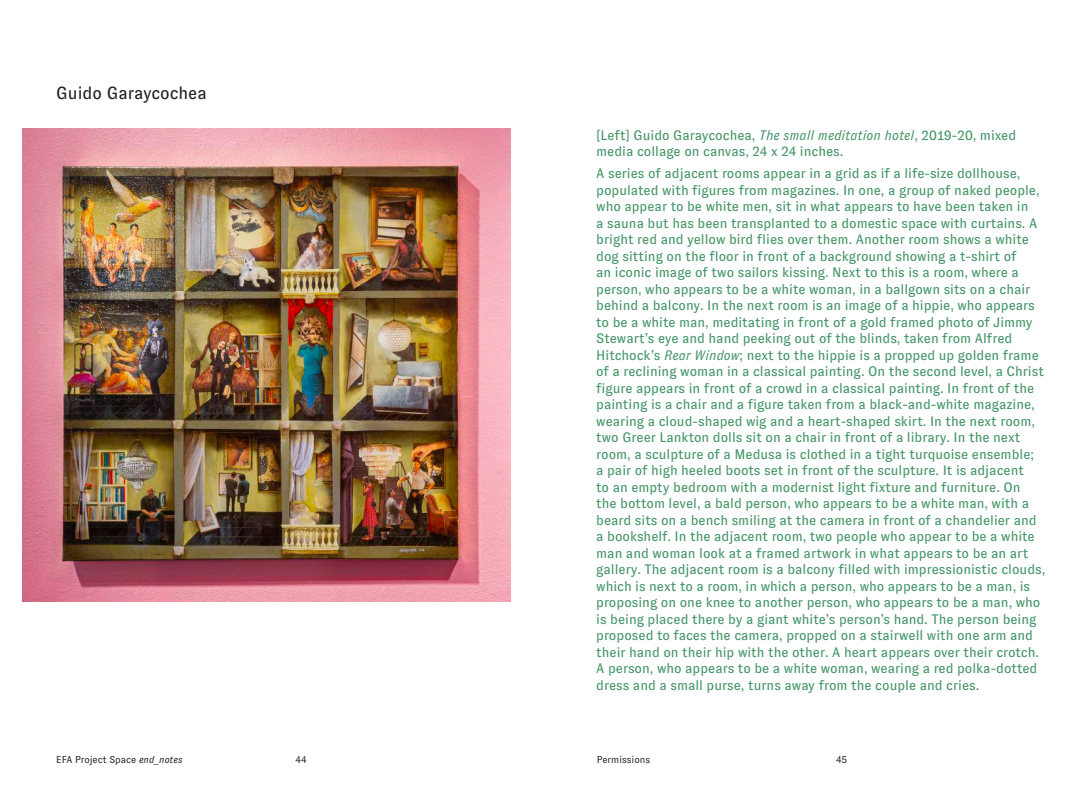
<style>
.page{position:relative;width:1080px;height:810px;background:#fff}
.page>*{position:absolute;margin:0;border:0;box-sizing:border-box;transform-origin:0 0}
.t1{font:17.5px "GT Zirkon";color:#231f20}
.t2{font:13.75px/16.5px "GT Zirkon";color:#439467}
.t3{font:10px "GT Zirkon";color:#231f20}
.s1{font-style:italic}
</style>
<div class="page">
<img style="left:22px;top:129px;width:489px;height:473px">
<p class="t1" style="left:56px;top:84px;width:152px">Guido Garaycochea</p>
<p class="t2" style="left:596px;top:127px;width:422px">[Left] Guido Garaycochea, <span class="s1">The small meditation hotel</span>, 2019-20, mixed media collage on canvas, 24 x 24 inches.</p>
<p class="t2" style="left:596px;top:166px;width:451px">A series of adjacent rooms appear in a grid as if a life-size dollhouse, populated with figures from magazines. In one, a group of naked people, who appear to be white men, sit in what appears to have been taken in<br>a sauna but has been transplanted to a domestic space with curtains. A bright red and yellow bird flies over them. Another room shows a white dog sitting on the floor in front of a background showing a t-shirt of<br>an iconic image of two sailors kissing. Next to this is a room, where a person, who appears to be a white woman, in a ballgown sits on a chair behind a balcony. In the next room is an image of a hippie, who appears to be a white man, meditating in front of a gold framed photo of Jimmy Stewart’s eye and hand peeking out of the blinds, taken from Alfred Hitchock’s <span class="s1">Rear Window</span>; next to the hippie is a propped up golden frame of a reclining woman in a classical painting. On the second level, a Christ figure appears in front of a crowd in a classical painting. In front of the painting is a chair and a figure taken from a black-and-white magazine, wearing a cloud-shaped wig and a heart-shaped skirt. In the next room, two Greer Lankton dolls sit on a chair in front of a library. In the next room, a sculpture of a Medusa is clothed in a tight turquoise ensemble;<br>a pair of high heeled boots set in front of the sculpture. It is adjacent<br>to an empty bedroom with a modernist light fixture and furniture. On<br>the bottom level, a bald person, who appears to be a white man, with a beard sits on a bench smiling at the camera in front of a chandelier and a bookshelf. In the adjacent room, two people who appear to be a white man and woman look at a framed artwork in what appears to be an art gallery. The adjacent room is a balcony filled with impressionistic clouds, which is next to a room, in which a person, who appears to be a man, is proposing on one knee to another person, who appears to be a man, who is being placed there by a giant white’s person’s hand. The person being proposed to faces the camera, propped on a stairwell with one arm and their hand on their hip with the other. A heart appears over their crotch.<br>A person, who appears to be a white woman, wearing a red polka-dotted dress and a small purse, turns away from the couple and cries.</p>
<p class="t3" style="left:56px;top:754px;width:128px">EFA Project Space <span class="s1">end_notes</span></p>
<p class="t3" style="left:296px;top:754px;width:13px">44</p>
<p class="t3" style="left:597px;top:754px;width:55px">Permissions</p>
<p class="t3" style="left:836px;top:754px;width:13px">45</p>
</div>
